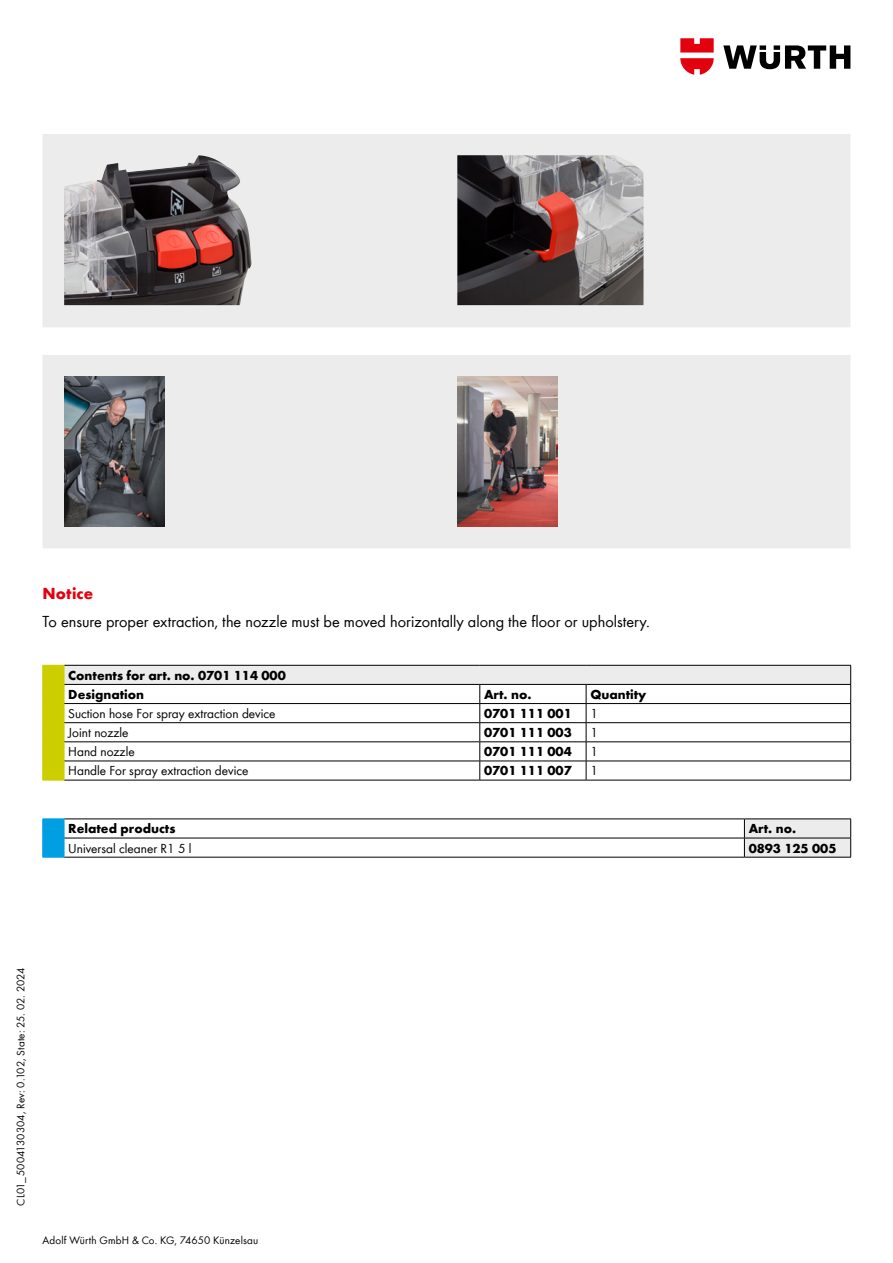
<style>
.page{position:relative;width:893px;height:1263px;background:#fff}
.page>*{position:absolute;margin:0;border:0;box-sizing:border-box;transform-origin:0 0}
.t1{font:16.5px "Wuerth Global";color:#000}
.t2{font:700 16.5px "Wuerth Global";letter-spacing:.01em;color:#e3000f}
.t3{font:700 13.5px/19.2px "Wuerth Global";color:#000}
.t4{font:13.5px "Wuerth Global";color:#000}
.t5{font:11.25px "Wuerth Global";letter-spacing:.01em;color:#000}
</style>
<div class="page">
<svg style="left:723px;top:45px;width:127px;height:24px"></svg>
<svg style="left:680px;top:38px;width:34px;height:37px"></svg>
<div style="left:64px;top:665px;width:787px;height:19px;background:#ececed"></div>
<hr style="left:64px;top:665px;width:416px;height:1px;background:#000">
<hr style="left:480px;top:665px;width:106px;height:1px;background:#000">
<hr style="left:586px;top:665px;width:265px;height:1px;background:#000">
<hr style="left:64px;top:684px;width:416px;height:1px;background:#000">
<hr style="left:586px;top:684px;width:265px;height:1px;background:#000">
<hr style="left:64px;top:703px;width:416px;height:1px;background:#000">
<hr style="left:586px;top:703px;width:265px;height:1px;background:#000">
<hr style="left:64px;top:722px;width:416px;height:1px;background:#000">
<hr style="left:586px;top:722px;width:265px;height:1px;background:#000">
<hr style="left:64px;top:741px;width:416px;height:1px;background:#000">
<hr style="left:586px;top:741px;width:265px;height:1px;background:#000">
<hr style="left:64px;top:761px;width:416px;height:1px;background:#000">
<hr style="left:64px;top:780px;width:416px;height:1px;background:#000">
<div style="left:43px;top:665px;width:22px;height:116px;background:#ccce00"></div>
<hr style="left:480px;top:780px;width:106px;height:1px;background:#000">
<hr style="left:586px;top:761px;width:265px;height:1px;background:#000">
<svg style="left:480px;top:684px;width:107px;height:96px"></svg>
<svg style="left:850px;top:665px;width:1px;height:115px"></svg>
<hr style="left:586px;top:780px;width:265px;height:1px;background:#000">
<hr style="left:64px;top:819px;width:680px;height:1px;background:#000">
<hr style="left:64px;top:838px;width:680px;height:1px;background:#000">
<hr style="left:64px;top:857px;width:680px;height:1px;background:#000">
<svg style="left:43px;top:819px;width:22px;height:39px"></svg>
<svg style="left:744px;top:819px;width:107px;height:38px;background:#ddddde"></svg>
<hr style="left:744px;top:857px;width:107px;height:1px;background:#000">
<div style="left:43px;top:134px;width:807px;height:193px;background:#ececed"></div>
<img style="left:64px;top:155px;width:187px;height:150px">
<img style="left:457px;top:155px;width:186px;height:150px">
<div style="left:43px;top:355px;width:807px;height:193px;background:#ececed"></div>
<img style="left:64px;top:376px;width:100px;height:150px">
<img style="left:457px;top:376px;width:100px;height:150px">
<p class="t2" style="left:43px;top:583px;width:52px">Notice</p>
<p class="t1" style="left:43px;top:612px;width:609px">To ensure proper extraction, the nozzle must be moved horizontally along the floor or upholstery.</p>
<p class="t3" style="left:68px;top:665px;width:219px">Contents for art. no. 0701 114 000<br>Designation</p>
<p class="t3" style="left:484px;top:685px;width:49px">Art. no.</p>
<p class="t3" style="left:590px;top:685px;width:58px">Quantity</p>
<p class="t4" style="left:68px;top:705px;width:209px">Suction hose For spray extraction device</p>
<p class="t3" style="left:484px;top:704px;width:89px">0701 111 001</p>
<p class="t4" style="left:590px;top:705px;width:9px">1</p>
<p class="t4" style="left:68px;top:725px;width:62px">Joint nozzle</p>
<p class="t3" style="left:484px;top:723px;width:89px">0701 111 003</p>
<p class="t4" style="left:590px;top:725px;width:9px">1</p>
<p class="t4" style="left:68px;top:744px;width:68px">Hand nozzle</p>
<p class="t3" style="left:484px;top:742px;width:89px">0701 111 004</p>
<p class="t4" style="left:590px;top:744px;width:9px">1</p>
<p class="t4" style="left:68px;top:763px;width:182px">Handle For spray extraction device</p>
<p class="t3" style="left:484px;top:761px;width:89px">0701 111 007</p>
<p class="t4" style="left:590px;top:763px;width:9px">1</p>
<p class="t3" style="left:68px;top:819px;width:109px">Related products</p>
<p class="t3" style="left:749px;top:819px;width:49px">Art. no.</p>
<p class="t4" style="left:68px;top:840px;width:125px">Universal cleaner R1 5 l</p>
<p class="t3" style="left:749px;top:838px;width:89px">0893 125 005</p>
<p class="t5" style="left:14px;top:1205px;width:240px;rotate:-90deg">CL01_5004130304, Rev: 0.102, State: 25. 02. 2024</p>
<p class="t5" style="left:43px;top:1233px;width:217px">Adolf Würth GmbH &amp; Co. KG, 74650 Künzelsau</p>
</div>
